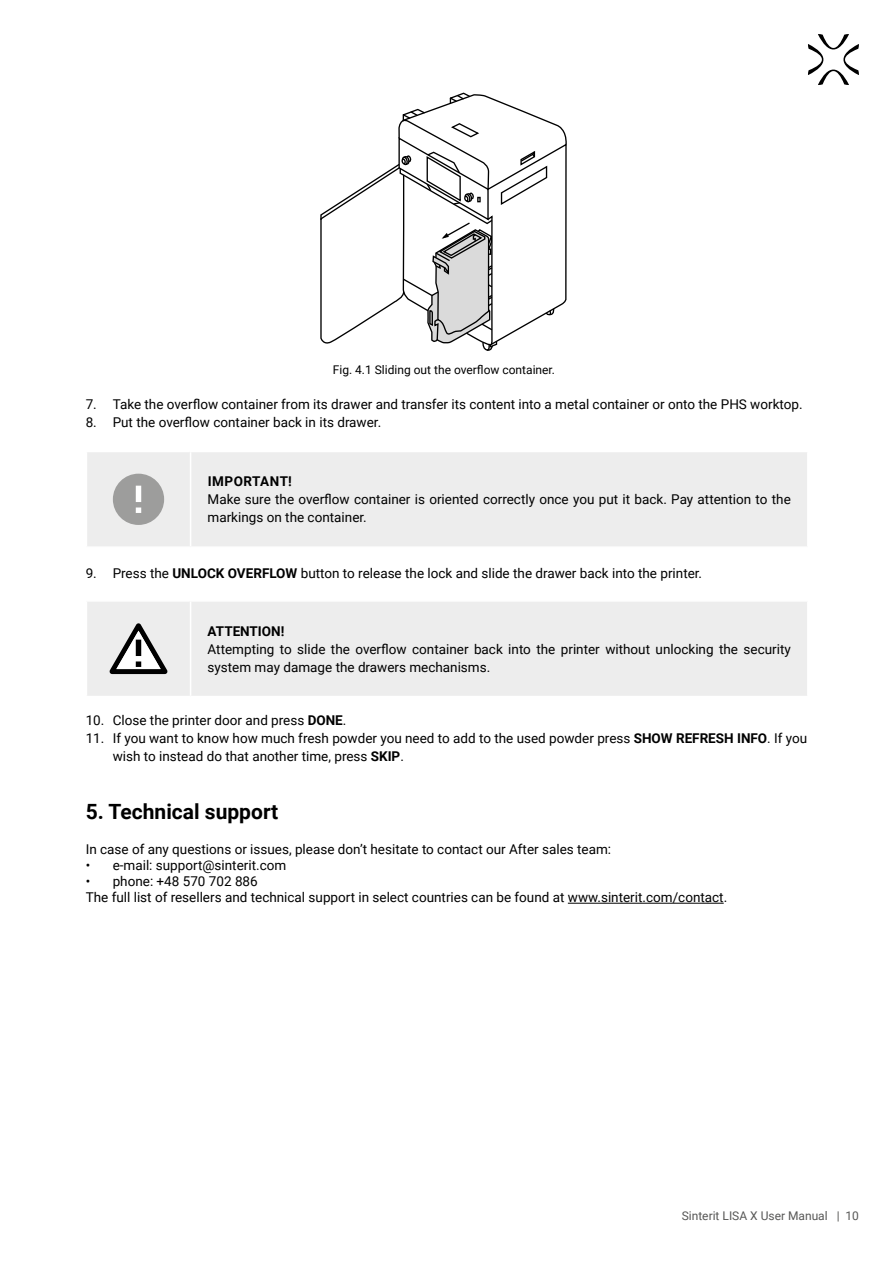
<style>
.page{position:relative;width:893px;height:1263px;background:#fff}
.page>*{position:absolute;margin:0;border:0;box-sizing:border-box;transform-origin:0 0}
.t1{font:700 21px "Roboto";color:#000}
.t2{font:13.5px/18px "Roboto";color:#000}
.t3{font:700 13.5px "Roboto";letter-spacing:.035em;color:#000}
.t4{font:700 13.5px "Roboto";letter-spacing:.005em;color:#000}
.t5{font:12px "Roboto";color:#000}
.t6{font:12px "Roboto";color:#575756}
.s1{font-weight:700}
</style>
<div class="page">
<svg style="left:808px;top:34px;width:51px;height:51px"></svg>
<hr style="left:568px;top:903px;width:156px;height:1px;background:#000">
<svg style="left:320px;top:92px;width:247px;height:259px"></svg>
<div style="left:87px;top:452px;width:720px;height:94px;background:#ededed"></div>
<hr style="left:190px;top:452px;width:1px;height:94px;background:#fff">
<div style="left:113px;top:474px;width:51px;height:51px;background:#9d9d9c;border-radius:50%"></div>
<svg style="left:136px;top:486px;width:5px;height:27px"></svg>
<div style="left:87px;top:602px;width:720px;height:94px;background:#ededed"></div>
<hr style="left:190px;top:602px;width:1px;height:94px;background:#fff">
<svg style="left:109px;top:623px;width:59px;height:51px"></svg>
<p class="t5" style="left:333px;top:361px;width:224px">Fig. 4.1 Sliding out the overflow container.</p>
<p class="t2" style="left:86px;top:394px;width:718px">7. Take the overflow container from its drawer and transfer its content into a metal container or onto the PHS worktop.</p>
<p class="t2" style="left:86px;top:412px;width:297px">8. Put the overflow container back in its drawer.</p>
<p class="t3" style="left:208px;top:472px;width:86px">IMPORTANT!</p>
<p class="t2" style="left:208px;top:490px;width:585px">Make sure the overflow container is oriented correctly once you put it back. Pay attention to the markings on the container.</p>
<p class="t2" style="left:86px;top:564px;width:618px">9. Press the <span class="s1">UNLOCK OVERFLOW</span> button to release the lock and slide the drawer back into the printer.</p>
<p class="t4" style="left:208px;top:621px;width:78px">ATTENTION!</p>
<p class="t2" style="left:208px;top:639px;width:585px">Attempting to slide the overflow container back into the printer without unlocking the security system may damage the drawers mechanisms.</p>
<p class="t2" style="left:86px;top:711px;width:262px">10. Close the printer door and press <span class="s1">DONE</span>.</p>
<p class="t2" style="left:113px;top:729px;width:696px;text-indent:-27px">11. If you want to know how much fresh powder you need to add to the used powder press <span class="s1">SHOW REFRESH INFO</span>. If you wish to instead do that another time, press <span class="s1">SKIP</span>.</p>
<h1 class="t1" style="left:86px;top:797px;width:194px">5. Technical support</h1>
<p class="t2" style="left:86px;top:839px;width:527px">In case of any questions or issues, please don’t hesitate to contact our After sales team:</p>
<p class="t2" style="left:86px;top:855px;width:202px">• e-mail: support@sinterit.com</p>
<p class="t2" style="left:86px;top:873px;width:643px;line-height:16.2px">• phone: +48 570 702 886<br>The full list of resellers and technical support in select countries can be found at www.sinterit.com/contact.</p>
<p class="t6" style="left:682px;top:1208px;width:179px">Sinterit LISA X User Manual | 10</p>
</div>
